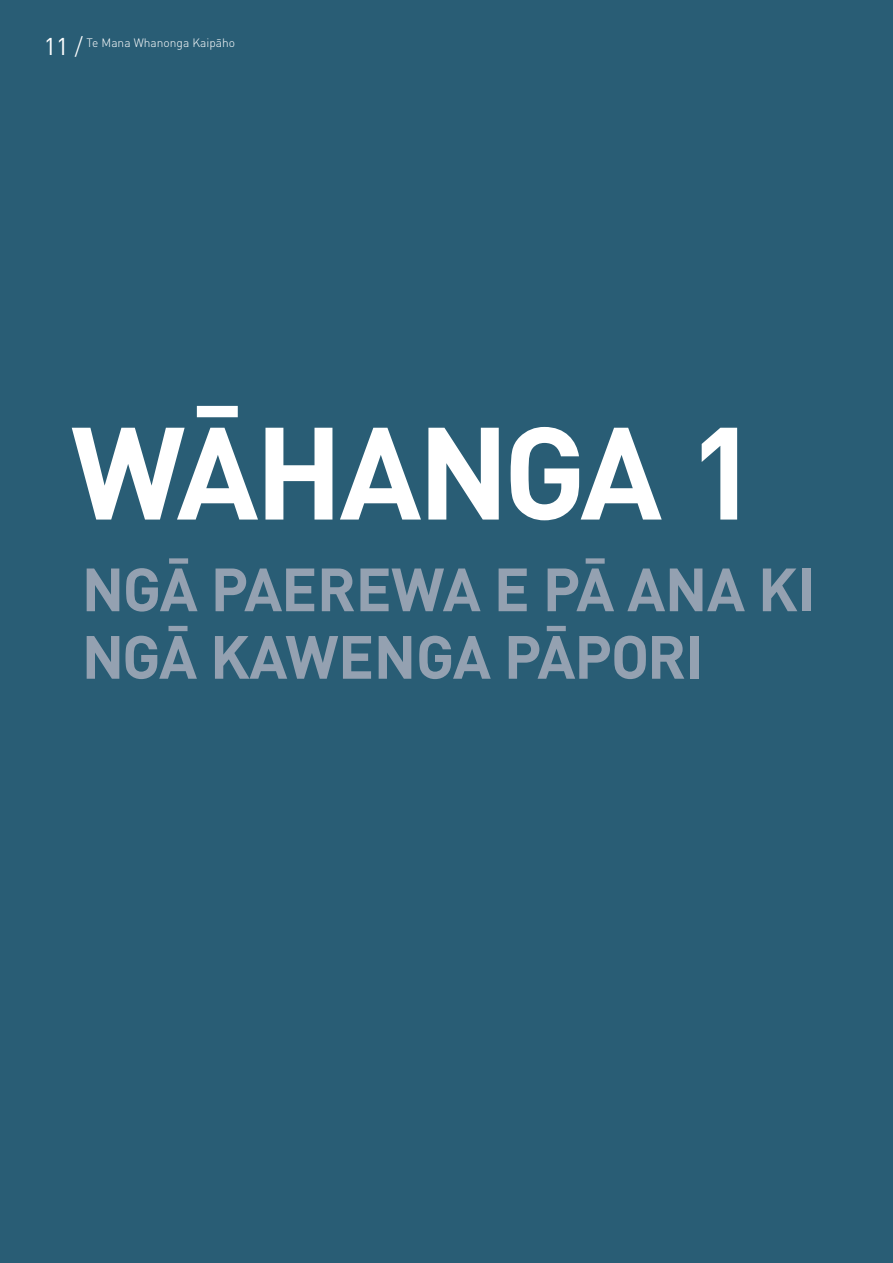
<style>
.page{position:relative;width:893px;height:1263px;background:#295d75}
.page>*{position:absolute;margin:0;border:0;box-sizing:border-box;transform-origin:0 0}
.HEADER_-_SECTION_BRE{font:700 129px "DIN Pro";letter-spacing:-.035em;color:#fff}
.HEADER_-_SECTION_BRE-2{font:700 60px/67.5px "DIN Pro";letter-spacing:-.02em;color:#94a1b1}
.BODY_-_REG{font:300 12px "DIN Pro";color:#fff}
.s1{font-weight:400;font-size:24px}
.s2{font-size:24px}
</style>
<div class="page">
<p class="BODY_-_REG" style="left:44px;top:35px;width:193px"><span class="s1">11</span> <span class="s2">/</span> Te Mana Whanonga Kaipāho</p>
<p class="HEADER_-_SECTION_BRE" style="left:71px;top:385px;width:689px">WĀHANGA 1</p>
<p class="HEADER_-_SECTION_BRE-2" style="left:82px;top:553px;width:735px">NGĀ PAEREWA E PĀ ANA KI<br>NGĀ KAWENGA PĀPORI</p>
</div>
